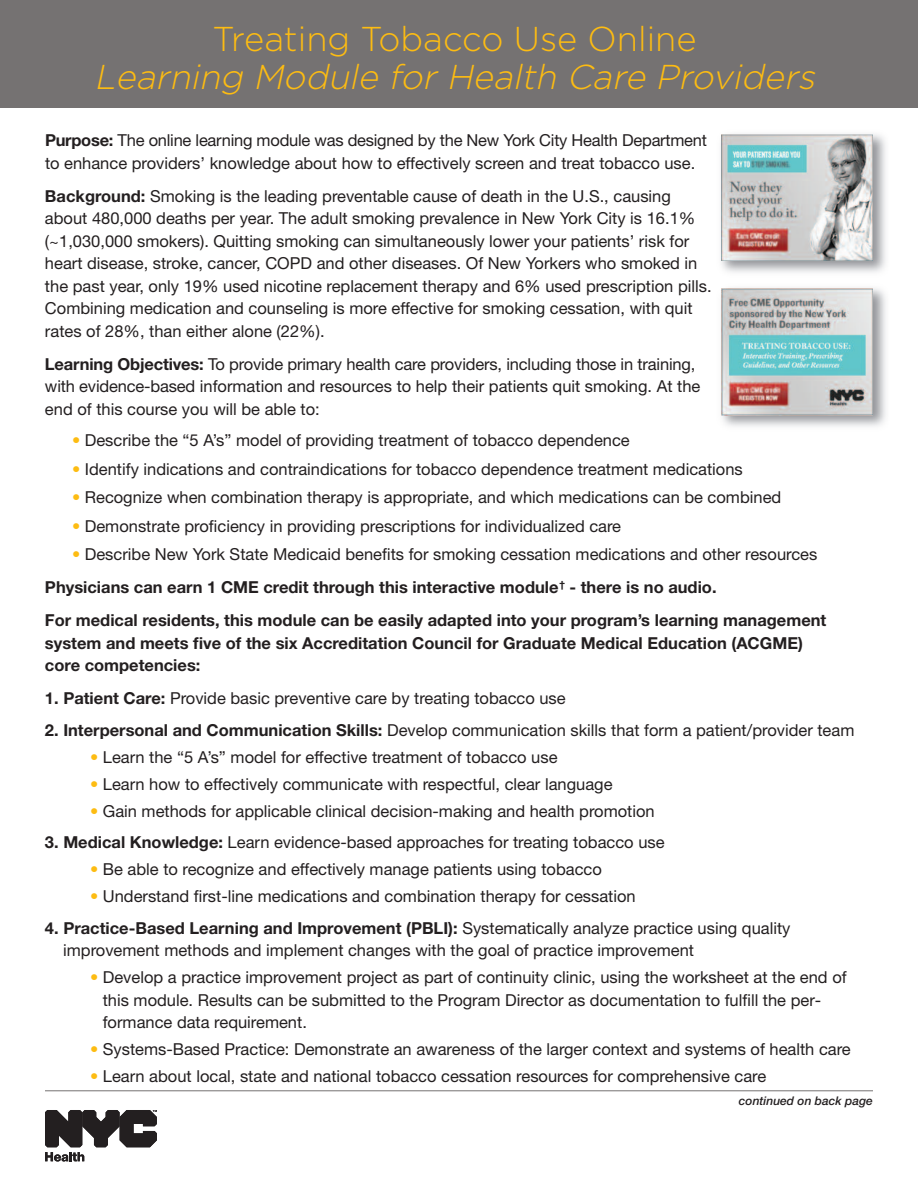
<style>
.page{position:relative;width:918px;height:1188px;background:#fff}
.page>*{position:absolute;margin:0;border:0;box-sizing:border-box;transform-origin:0 0}
.t1{font:italic 300 34.5px "Gotham HTF";color:#fdbc12}
.t2{font:300 34.5px "Gotham HTF";color:#fdbc12}
.t3{font:16.5px/22.5px "Helvetica Neue LT Std";color:#231f20}
.t4{font:700 16.5px/33px "Helvetica Neue LT Std";color:#231f20}
.t5{font:italic 500 12px "Helvetica Neue LT Std";color:#231f20}
.s1{font-weight:700}
.s2{color:#fdbc12}
.s3{font-weight:400;color:#fdbc12}
.s4{font-weight:400}
</style>
<div class="page">
<div style="left:0;top:0;width:918px;height:107px;background:#757272"></div>
<hr style="left:45px;top:1090px;width:828px;height:1px;background:#757272">
<img style="left:721px;top:134px;width:165px;height:293px">
<img style="left:722px;top:135px;width:151px;height:126px">
<img style="left:722px;top:289px;width:151px;height:126px">
<svg style="left:45px;top:1110px;width:112px;height:51px"></svg>
<h1 class="t2" style="left:212px;top:19px;width:486px">Treating Tobacco Use Online</h1>
<h1 class="t1" style="left:94px;top:57px;width:727px">Learning Module for Health Care Providers</h1>
<p class="t3" style="left:45px;top:131px;width:664px"><span class="s1">Purpose:</span> The online learning module was designed by the New York City Health Department to enhance providers’ knowledge about how to effectively screen and treat tobacco use.</p>
<p class="t3" style="left:45px;top:186px;width:668px"><span class="s1">Background:</span> Smoking is the leading preventable cause of death in the U.S., causing about 480,000 deaths per year. The adult smoking prevalence in New York City is 16.1% (~1,030,000 smokers). Quitting smoking can simultaneously lower your patients’ risk for heart disease, stroke, cancer, COPD and other diseases. Of New Yorkers who smoked in the past year, only 19% used nicotine replacement therapy and 6% used prescription pills.<br>Combining medication and counseling is more effective for smoking cessation, with quit rates of 28%, than either alone (22%).</p>
<p class="t3" style="left:45px;top:354px;width:657px"><span class="s1">Learning Objectives:</span> To provide primary health care providers, including those in training, with evidence-based information and resources to help their patients quit smoking. At the end of this course you will be able to:</p>
<p class="t3" style="left:72px;top:431px;width:559px"><span class="s2">•</span> Describe the “5 A’s” model of providing treatment of tobacco dependence</p>
<p class="t3" style="left:72px;top:459px;width:672px"><span class="s2">•</span> Identify indications and contraindications for tobacco dependence treatment medications</p>
<p class="t3" style="left:72px;top:488px;width:711px"><span class="s2">•</span> Recognize when combination therapy is appropriate, and which medications can be combined</p>
<p class="t3" style="left:72px;top:516px;width:551px"><span class="s2">•</span> Demonstrate proficiency in providing prescriptions for individualized care</p>
<p class="t4" style="left:45px;top:539px;width:783px;text-indent:27px"><span class="s3">•</span> <span class="s4">Describe New York State Medicaid benefits for smoking cessation medications and other resources<br></span>Physicians can earn 1 CME credit through this interactive module<sup>†</sup> - there is no audio.<br>For medical residents, this module can be easily adapted into your program’s learning management</p>
<p class="t4" style="left:45px;top:633px;width:759px;line-height:22.5px">system and meets five of the six Accreditation Council for Graduate Medical Education (ACGME) core competencies:</p>
<p class="t3" style="left:45px;top:689px;width:522px"><span class="s1">1. Patient Care:</span> Provide basic preventive care by treating tobacco use</p>
<p class="t3" style="left:45px;top:720px;width:811px"><span class="s1">2. Interpersonal and Communication Skills:</span> Develop communication skills that form a patient/provider team</p>
<p class="t3" style="left:90px;top:747px;width:469px"><span class="s2">•</span> Learn the “5 A’s” model for effective treatment of tobacco use</p>
<p class="t3" style="left:90px;top:774px;width:524px"><span class="s2">•</span> Learn how to effectively communicate with respectful, clear language</p>
<p class="t3" style="left:90px;top:801px;width:566px"><span class="s2">•</span> Gain methods for applicable clinical decision-making and health promotion</p>
<p class="t3" style="left:45px;top:833px;width:621px"><span class="s1">3. Medical Knowledge:</span> Learn evidence-based approaches for treating tobacco use</p>
<p class="t3" style="left:90px;top:860px;width:513px"><span class="s2">•</span> Be able to recognize and effectively manage patients using tobacco</p>
<p class="t3" style="left:90px;top:887px;width:547px"><span class="s2">•</span> Understand first-line medications and combination therapy for cessation</p>
<p class="t3" style="left:63px;top:918px;width:729px;text-indent:-18px"><span class="s1">4. Practice-Based Learning and Improvement (PBLI):</span> Systematically analyze practice using quality improvement methods and implement changes with the goal of practice improvement</p>
<p class="t3" style="left:103px;top:968px;width:745px;text-indent:-13px"><span class="s2">•</span> Develop a practice improvement project as part of continuity clinic, using the worksheet at the end of this module. Results can be submitted to the Program Director as documentation to fulfill the per&shy;formance data requirement.</p>
<p class="t3" style="left:90px;top:1040px;width:762px"><span class="s2">•</span> Systems-Based Practice: Demonstrate an awareness of the larger context and systems of health care</p>
<p class="t3" style="left:90px;top:1067px;width:678px"><span class="s2">•</span> Learn about local, state and national tobacco cessation resources for comprehensive care</p>
<p class="t5" style="left:739px;top:1097px;width:136px">continued on back page</p>
</div>
